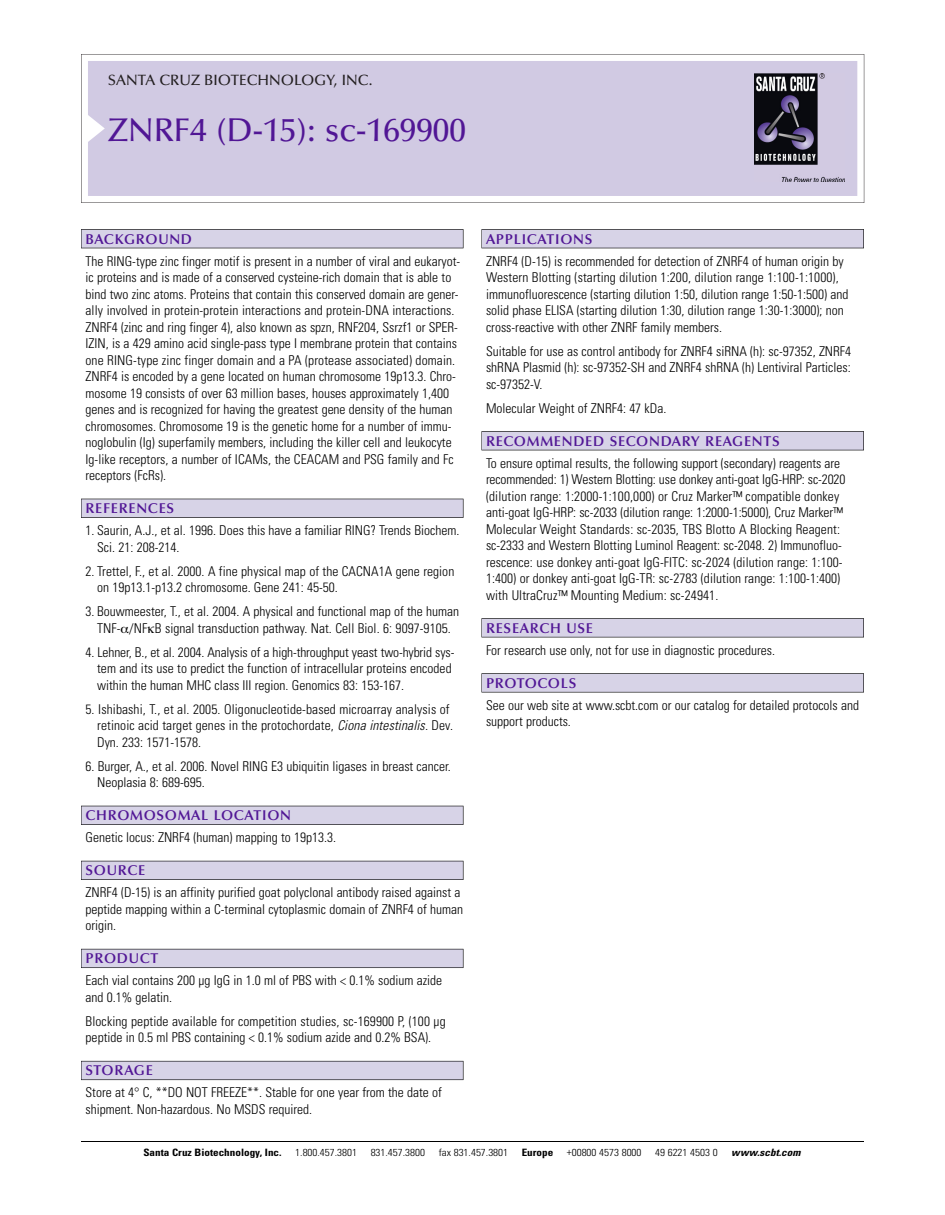
<style>
.page{position:relative;width:945px;height:1215px;background:#fff}
.page>*{position:absolute;margin:0;border:0;box-sizing:border-box;transform-origin:0 0}
.t1{font:500 33px "Optima";color:#511695}
.t2{font:500 15px "Optima";color:#231f20}
.t3{font:600 14.25px "Optima";letter-spacing:.05em;color:#511695}
.t4{font:300 condensed 13.5px/16.5px "Univers";color:#000}
.t5{font:300 condensed 10.2px "Univers";color:#000;scale:1.1 1}
.t6{font:700 condensed 10.2px "Univers";color:#000;scale:1.1 1}
.t7{font:italic 700 condensed 10.2px "Univers";letter-spacing:.005em;color:#000;scale:1.1 1}
.s1{font-style:italic}
</style>
<div class="page">
<svg style="left:81px;top:54px;width:783px;height:149px"></svg>
<div style="left:88px;top:61px;width:769px;height:135px;background:#d1cae3"></div>
<img style="left:754px;top:74px;width:91px;height:108px">
<div style="left:81px;top:229px;width:382px;height:19px;background:#525156"></div>
<div style="left:81px;top:230px;width:382px;height:18px;background:#d7d3e7"></div>
<div style="left:81px;top:499px;width:382px;height:19px;background:#515055"></div>
<div style="left:81px;top:499px;width:382px;height:18px;background:#d7d3e7"></div>
<div style="left:81px;top:806px;width:382px;height:19px;background:#525158"></div>
<div style="left:81px;top:806px;width:382px;height:18px;background:#d7d3e7"></div>
<div style="left:81px;top:861px;width:382px;height:19px;background:#54535a"></div>
<div style="left:81px;top:861px;width:382px;height:18px;background:#d7d3e7"></div>
<div style="left:81px;top:949px;width:382px;height:19px;background:#5b5a62"></div>
<div style="left:81px;top:949px;width:382px;height:18px;background:#d7d3e7"></div>
<div style="left:81px;top:1061px;width:382px;height:19px;background:#66646e"></div>
<div style="left:81px;top:1061px;width:382px;height:18px;background:#d7d3e7"></div>
<div style="left:482px;top:229px;width:382px;height:19px;background:#525156"></div>
<div style="left:482px;top:230px;width:381px;height:18px;background:#d7d3e7"></div>
<div style="left:482px;top:431px;width:382px;height:19px;background:#525155"></div>
<div style="left:482px;top:432px;width:381px;height:18px;background:#d7d3e7"></div>
<div style="left:482px;top:618px;width:382px;height:19px;background:#545357"></div>
<div style="left:482px;top:619px;width:381px;height:18px;background:#d7d3e7"></div>
<div style="left:482px;top:673px;width:382px;height:19px;background:#575759"></div>
<div style="left:482px;top:674px;width:381px;height:18px;background:#d7d3e7"></div>
<hr style="left:81px;top:1141px;width:783px;height:1px;background:#000">
<p class="t2" style="left:108px;top:74px;width:266px">SANTA CRUZ BIOTECHNOLOGY, INC.</p>
<h1 class="t1" style="left:108px;top:117px;width:359px">ZNRF4 (D-15): sc-169900</h1>
<p class="t3" style="left:86px;top:233px;width:108px">BACKGROUND</p>
<p class="t4" style="left:86px;top:254px;width:376px">The RING-type zinc finger motif is present in a number of viral and eukaryot&shy;ic proteins and is made of a conserved cysteine-rich domain that is able to bind two zinc atoms. Proteins that contain this conserved domain are gener&shy;ally involved in protein-protein interactions and protein-DNA interactions.<br>ZNRF4 (zinc and ring finger 4), also known as spzn, RNF204, Ssrzf1 or SPER-IZIN, is a 429 amino acid single-pass type I membrane protein that contains one RING-type zinc finger domain and a PA (protease associated) domain.<br>ZNRF4 is encoded by a gene located on human chromosome 19p13.3. Chro&shy;mosome 19 consists of over 63 million bases, houses approximately 1,400 genes and is recognized for having the greatest gene density of the human chromosomes. Chromosome 19 is the genetic home for a number of immu&shy;noglobulin (Ig) superfamily members, including the killer cell and leukocyte Ig-like receptors, a number of ICAMs, the CEACAM and PSG family and Fc receptors (FcRs).</p>
<p class="t3" style="left:86px;top:503px;width:90px">REFERENCES</p>
<p class="t4" style="left:97px;top:523px;width:364px;text-indent:-12px">1. Saurin, A.J., et al. 1996. Does this have a familiar RING? Trends Biochem.<br>Sci. 21: 208-214.</p>
<p class="t4" style="left:97px;top:564px;width:359px;text-indent:-12px">2. Trettel, F., et al. 2000. A fine physical map of the CACNA1A gene region on 19p13.1-p13.2 chromosome. Gene 241: 45-50.</p>
<p class="t4" style="left:86px;top:604px;width:375px;text-align:center">3. Bouwmeester, T., et al. 2004. A physical and functional map of the human<br>TNF- /NF B signal transduction pathway. Nat. Cell Biol. 6: 9097-9105.</p>
<p class="t4" style="left:97px;top:645px;width:359px;text-indent:-12px">4. Lehner, B., et al. 2004. Analysis of a high-throughput yeast two-hybrid sys&shy;tem and its use to predict the function of intracellular proteins encoded within the human MHC class III region. Genomics 83: 153-167.</p>
<p class="t4" style="left:97px;top:702px;width:357px;text-indent:-12px">5. Ishibashi, T., et al. 2005. Oligonucleotide-based microarray analysis of retinoic acid target genes in the protochordate, <span class="s1">Ciona intestinalis.</span> Dev.<br>Dyn. 233: 1571-1578.</p>
<p class="t4" style="left:97px;top:759px;width:355px;text-indent:-12px">6. Burger, A., et al. 2006. Novel RING E3 ubiquitin ligases in breast cancer.<br>Neoplasia 8: 689-695.</p>
<p class="t3" style="left:86px;top:810px;width:207px">CHROMOSOMAL LOCATION</p>
<p class="t4" style="left:86px;top:830px;width:252px">Genetic locus: ZNRF4 (human) mapping to 19p13.3.</p>
<p class="t3" style="left:86px;top:865px;width:61px">SOURCE</p>
<p class="t4" style="left:86px;top:885px;width:379px">ZNRF4 (D-15) is an affinity purified goat polyclonal antibody raised against a peptide mapping within a C-terminal cytoplasmic domain of ZNRF4 of human origin.</p>
<p class="t3" style="left:86px;top:953px;width:74px">PRODUCT</p>
<p class="t4" style="left:86px;top:973px;width:358px">Each vial contains 200 µg IgG in 1.0 ml of PBS with &lt; 0.1% sodium azide and 0.1% gelatin.</p>
<p class="t4" style="left:86px;top:1014px;width:362px">Blocking peptide available for competition studies, sc-169900 P, (100 µg peptide in 0.5 ml PBS containing &lt; 0.1% sodium azide and 0.2% BSA).</p>
<p class="t3" style="left:86px;top:1065px;width:69px">STORAGE</p>
<p class="t4" style="left:86px;top:1085px;width:358px">Store at 4° C, **DO NOT FREEZE**. Stable for one year from the date of shipment. Non-hazardous. No MSDS required.</p>
<p class="t3" style="left:486px;top:233px;width:108px">APPLICATIONS</p>
<p class="t4" style="left:486px;top:254px;width:364px">ZNRF4 (D-15) is recommended for detection of ZNRF4 of human origin by Western Blotting (starting dilution 1:200, dilution range 1:100-1:1000), immunofluorescence (starting dilution 1:50, dilution range 1:50-1:500) and solid phase ELISA (starting dilution 1:30, dilution range 1:30-1:3000); non cross-reactive with other ZNRF family members.</p>
<p class="t4" style="left:486px;top:344px;width:367px;text-align:justify">Suitable for use as control antibody for ZNRF4 siRNA (h): sc-97352, ZNRF4 shRNA Plasmid (h): sc-97352-SH and ZNRF4 shRNA (h) Lentiviral Particles: sc-97352-V.</p>
<p class="t4" style="left:486px;top:401px;width:182px">Molecular Weight of ZNRF4: 47 kDa.</p>
<p class="t3" style="left:486px;top:435px;width:295px">RECOMMENDED SECONDARY REAGENTS</p>
<p class="t4" style="left:486px;top:456px;width:361px">To ensure optimal results, the following support (secondary) reagents are recommended: 1) Western Blotting: use donkey anti-goat IgG-HRP: sc-2020 (dilution range: 1:2000-1:100,000) or Cruz Marker™ compatible donkey anti-goat IgG-HRP: sc-2033 (dilution range: 1:2000-1:5000), Cruz Marker™ Molecular Weight Standards: sc-2035, TBS Blotto A Blocking Reagent: sc-2333 and Western Blotting Luminol Reagent: sc-2048. 2) Immunofluo&shy;rescence: use donkey anti-goat IgG-FITC: sc-2024 (dilution range: 1:100- 1:400) or donkey anti-goat IgG-TR: sc-2783 (dilution range: 1:100-1:400) with UltraCruz™ Mounting Medium: sc-24941.</p>
<p class="t3" style="left:486px;top:622px;width:109px">RESEARCH USE</p>
<p class="t4" style="left:486px;top:643px;width:290px">For research use only, not for use in diagnostic procedures.</p>
<p class="t3" style="left:486px;top:677px;width:92px">PROTOCOLS</p>
<p class="t4" style="left:486px;top:698px;width:375px">See our web site at www.scbt.com or our catalog for detailed protocols and support products.</p>
<p class="t6" style="left:143px;top:1148px;width:127px">Santa Cruz Biotechnology, Inc.</p>
<p class="t5" style="left:295px;top:1148px;width:58px">1.800.457.3801</p>
<p class="t5" style="left:371px;top:1148px;width:51px">831.457.3800</p>
<p class="t5" style="left:439px;top:1148px;width:65px">fax 831.457.3801</p>
<p class="t6" style="left:522px;top:1148px;width:30px">Europe</p>
<p class="t5" style="left:567px;top:1148px;width:69px">+00800 4573 8000</p>
<p class="t5" style="left:655px;top:1148px;width:58px">49 6221 4503 0</p>
<p class="t7" style="left:731px;top:1148px;width:64px">www.scbt.com</p>
</div>
